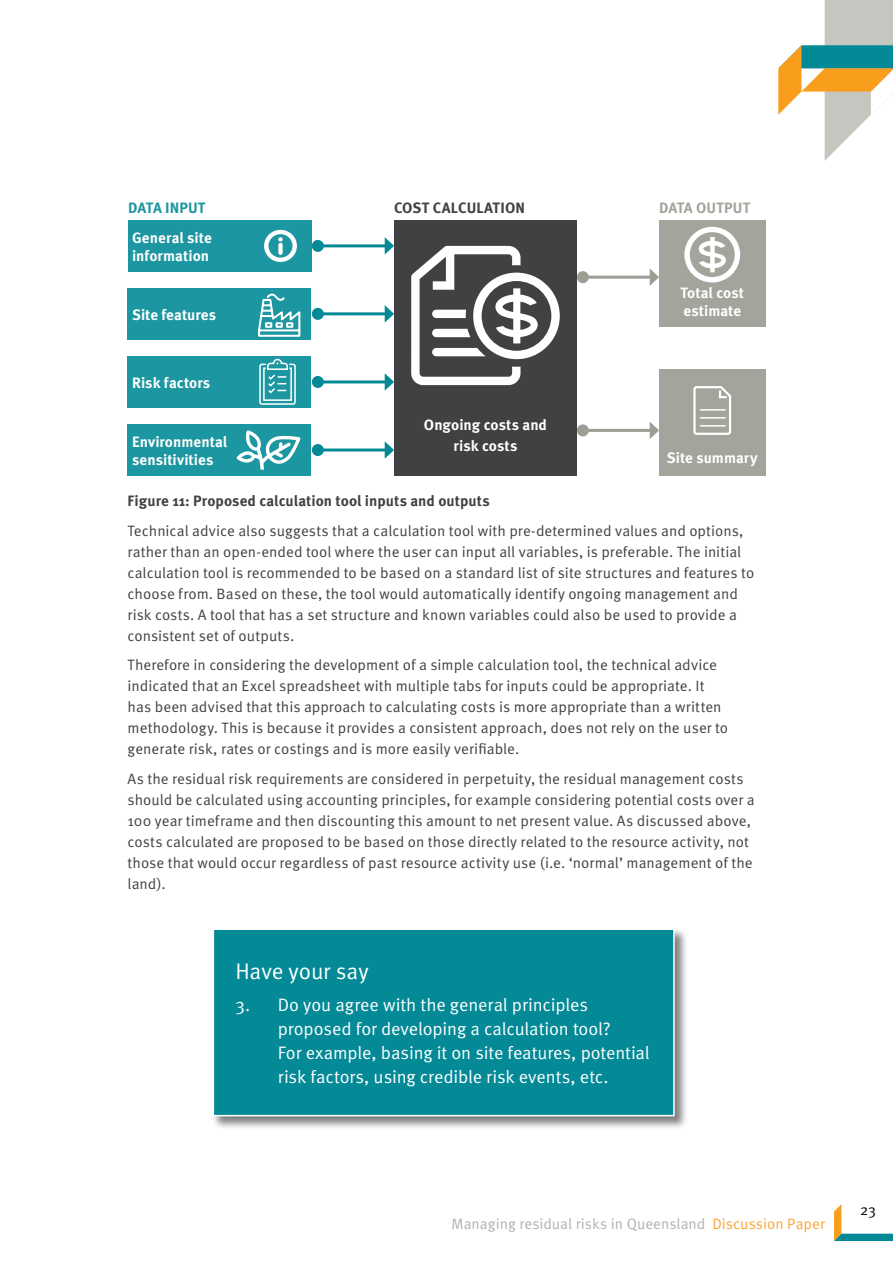
<style>
.page{position:relative;width:893px;height:1263px;background:#fff}
.page>*{position:absolute;margin:0;border:0;box-sizing:border-box;transform-origin:0 0}
.t1{font:22.5px "Meta OT Norm";letter-spacing:-.01em;color:#fff}
.t2{font:18px/24px "Meta OT Norm";letter-spacing:-.01em;color:#fff}
.t3{font:15px/21px "Meta OT Norm";color:#414042}
.t4{font:700 15px/18px "Meta OT";color:#fff}
.t5{font:700 15px "Meta OT";letter-spacing:.005em;color:#414042}
.t6{font:15px "Meta OT Norm";color:#afb3aa}
.t7{font:700 15px "Meta OT";letter-spacing:.005em;color:#a2a59b}
.t8{font:700 15px "Meta OT";letter-spacing:.005em;color:#1c96a0}
.t9{font:15px "Meta OT Norm";color:#000}
.s1{color:#faa534}
</style>
<div class="page">
<svg style="left:834px;top:1204px;width:59px;height:37px"></svg>
<svg style="left:778px;top:0;width:115px;height:161px"></svg>
<div style="left:394px;top:220px;width:183px;height:255px;background:#414042"></div>
<div style="left:128px;top:220px;width:184px;height:51px;background:#1c96a0"></div>
<div style="left:128px;top:288px;width:183px;height:51px;background:#1c96a0"></div>
<div style="left:128px;top:356px;width:183px;height:51px;background:#1c96a0"></div>
<div style="left:128px;top:424px;width:183px;height:51px;background:#1c96a0"></div>
<div style="left:659px;top:220px;width:106px;height:107px;background:#a2a59b"></div>
<div style="left:659px;top:369px;width:106px;height:106px;background:#a2a59b"></div>
<svg style="left:411px;top:246px;width:149px;height:139px"></svg>
<svg style="left:237px;top:430px;width:63px;height:40px"></svg>
<svg style="left:693px;top:386px;width:39px;height:49px"></svg>
<hr style="left:700px;top:425px;width:25px;height:2px;background:#fff">
<hr style="left:700px;top:417px;width:25px;height:2px;background:#fff">
<hr style="left:700px;top:409px;width:25px;height:2px;background:#fff">
<svg style="left:258px;top:293px;width:43px;height:44px"></svg>
<svg style="left:684px;top:227px;width:56px;height:55px"></svg>
<svg style="left:264px;top:230px;width:33px;height:32px"></svg>
<svg style="left:259px;top:358px;width:37px;height:47px"></svg>
<hr style="left:318px;top:244px;width:69px;height:3px;background:#038a96">
<div style="left:312px;top:240px;width:12px;height:12px;background:#038a96;border-radius:50%"></div>
<svg style="left:385px;top:237px;width:9px;height:18px"></svg>
<hr style="left:318px;top:312px;width:69px;height:3px;background:#038a96">
<div style="left:312px;top:308px;width:12px;height:12px;background:#038a96;border-radius:50%"></div>
<svg style="left:385px;top:305px;width:9px;height:18px"></svg>
<hr style="left:318px;top:380px;width:69px;height:3px;background:#038a96">
<div style="left:312px;top:376px;width:12px;height:12px;background:#038a96;border-radius:50%"></div>
<svg style="left:385px;top:373px;width:9px;height:18px"></svg>
<hr style="left:318px;top:448px;width:69px;height:3px;background:#038a96">
<div style="left:312px;top:444px;width:12px;height:12px;background:#038a96;border-radius:50%"></div>
<svg style="left:385px;top:441px;width:9px;height:18px"></svg>
<hr style="left:583px;top:276px;width:69px;height:3px;background:#9a9e93">
<div style="left:577px;top:271px;width:12px;height:12px;background:#9a9e93;border-radius:50%"></div>
<svg style="left:650px;top:269px;width:9px;height:17px"></svg>
<hr style="left:583px;top:429px;width:69px;height:3px;background:#9a9e93">
<div style="left:577px;top:424px;width:12px;height:12px;background:#9a9e93;border-radius:50%"></div>
<svg style="left:650px;top:422px;width:9px;height:17px"></svg>
<div style="left:212px;top:928px;width:476px;height:202px;background:#000;opacity:.5"></div>
<div style="left:213px;top:929px;width:461px;height:187px;background:#038a96"></div>
<div style="left:213px;top:928px;width:462px;height:188px;border:2px solid #fff"></div>
<p class="t8" style="left:128px;top:199px;width:79px">DATA INPUT</p>
<p class="t5" style="left:394px;top:199px;width:132px">COST CALCULATION</p>
<p class="t7" style="left:659px;top:199px;width:93px">DATA OUTPUT</p>
<p class="t4" style="left:132px;top:229px;width:81px">General site information</p>
<p class="t4" style="left:132px;top:306px;width:86px">Site features</p>
<p class="t4" style="left:132px;top:374px;width:80px">Risk factors</p>
<p class="t4" style="left:132px;top:433px;width:97px">Environmental sensitivities</p>
<p class="t4" style="left:424px;top:415px;width:125px;line-height:21px;text-align:center">Ongoing costs and risk costs</p>
<p class="t4" style="left:680px;top:284px;width:65px">Total cost estimate</p>
<p class="t4" style="left:667px;top:449px;width:92px">Site summary</p>
<p class="t5" style="left:128px;top:492px;width:364px">Figure 11: Proposed calculation tool inputs and outputs</p>
<p class="t3" style="left:128px;top:521px;width:628px">Technical advice also suggests that a calculation tool with pre-determined values and options, rather than an open-ended tool where the user can input all variables, is preferable. The initial calculation tool is recommended to be based on a standard list of site structures and features to choose from. Based on these, the tool would automatically identify ongoing management and risk costs. A tool that has a set structure and known variables could also be used to provide a consistent set of outputs.</p>
<p class="t3" style="left:128px;top:655px;width:602px">Therefore in considering the development of a simple calculation tool, the technical advice indicated that an Excel spreadsheet with multiple tabs for inputs could be appropriate. It has been advised that this approach to calculating costs is more appropriate than a written methodology. This is because it provides a consistent approach, does not rely on the user to generate risk, rates or costings and is more easily verifiable.</p>
<p class="t3" style="left:128px;top:769px;width:629px">As the residual risk requirements are considered in perpetuity, the residual management costs should be calculated using accounting principles, for example considering potential costs over a 100 year timeframe and then discounting this amount to net present value. As discussed above, costs calculated are proposed to be based on those directly related to the resource activity, not those that would occur regardless of past resource activity use (i.e. ‘normal’ management of the land).</p>
<h1 class="t1" style="left:235px;top:958px;width:135px">Have your say</h1>
<p class="t2" style="left:278px;top:993px;width:373px;text-indent:-43px">3. Do you agree with the general principles proposed for developing a calculation tool?<br>For example, basing it on site features, potential risk factors, using credible risk events, etc.</p>
<p class="t6" style="left:452px;top:1215px;width:375px">Managing residual risks in Queensland <span class="s1">Discussion Paper</span></p>
<p class="t9" style="left:860px;top:1201px;width:17px">23</p>
</div>
